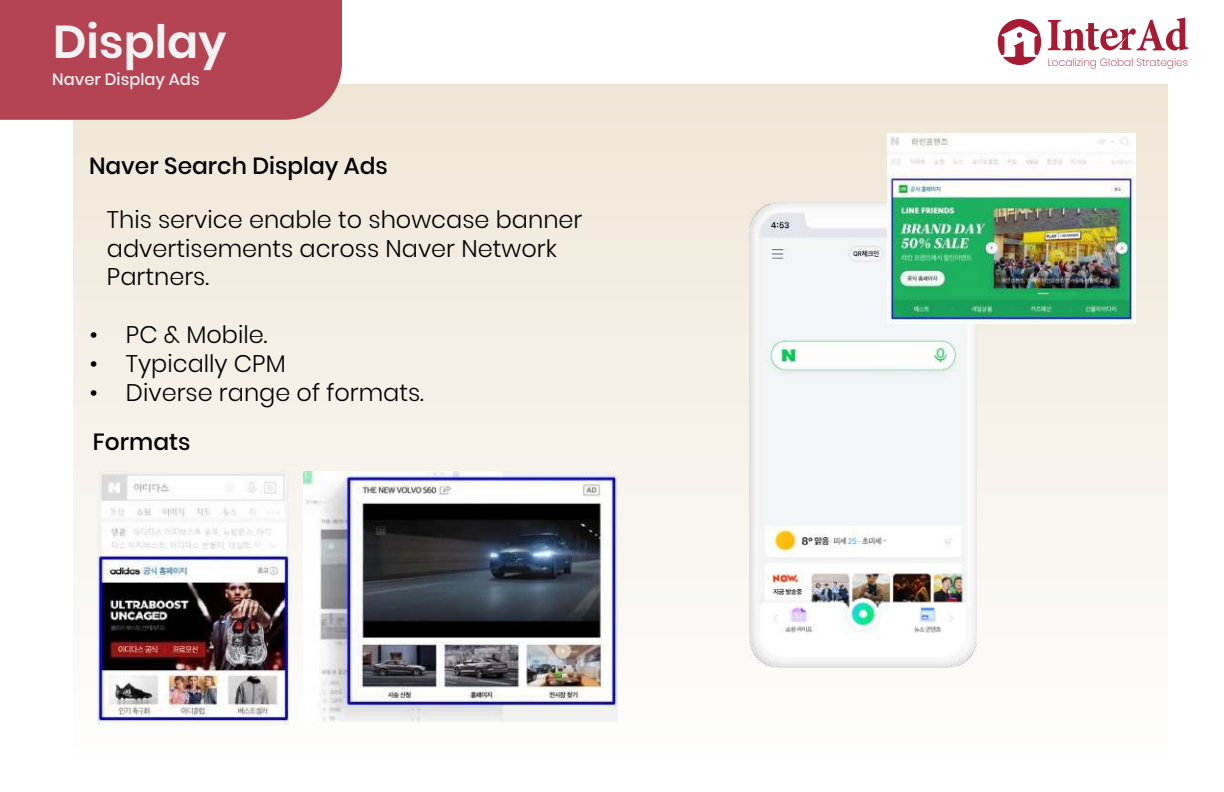
<style>
.page{position:relative;width:1224px;height:792px;background:#fff}
.page>*{position:absolute;margin:0;border:0;box-sizing:border-box;transform-origin:0 0}
.t1{font:600 46px "Poppins";color:#f2f2f2}
.t2{font:300 24px/28.8px "Poppins";color:#000}
.t3{font:500 23.4px "Poppins";color:#000}
.t4{font:500 16.4px "Poppins";color:#f2f2f2}
.t5{font:200 10.6px "Poppins";color:#a61b34}
</style>
<div class="page">
<svg style="left:998px;top:19px;width:43px;height:46px"></svg>
<svg style="left:1048px;top:17px;width:140px;height:34px"></svg>
<div style="left:74px;top:85px;width:1094px;height:669px;background:linear-gradient(to bottom,#efe6d6,#fefefd)"></div>
<div style="left:0;top:0;width:342px;height:120px;background:#b44354"></div>
<img style="left:97px;top:471px;width:192px;height:253px">
<img style="left:304px;top:471px;width:313px;height:251px">
<img style="left:749px;top:203px;width:227px;height:464px">
<img style="left:888px;top:133px;width:248px;height:190px">
<h1 class="t1" style="left:53px;top:15px;width:175px">Display</h1>
<p class="t4" style="left:52px;top:69px;width:149px">Naver Display Ads</p>
<p class="t3" style="left:89px;top:152px;width:300px">Naver Search Display Ads</p>
<p class="t2" style="left:107px;top:205px;width:477px">This service enable to showcase banner advertisements across Naver Network<br>Partners.</p>
<p class="t2" style="left:90px;top:320px;width:179px">• PC &amp; Mobile.</p>
<p class="t2" style="left:90px;top:349px;width:197px">• Typically CPM</p>
<p class="t2" style="left:90px;top:378px;width:336px">• Diverse range of formats.</p>
<p class="t3" style="left:93px;top:428px;width:99px">Formats</p>
<p class="t5" style="left:1048px;top:56px;width:142px">Localizing Global Strategies</p>
</div>
